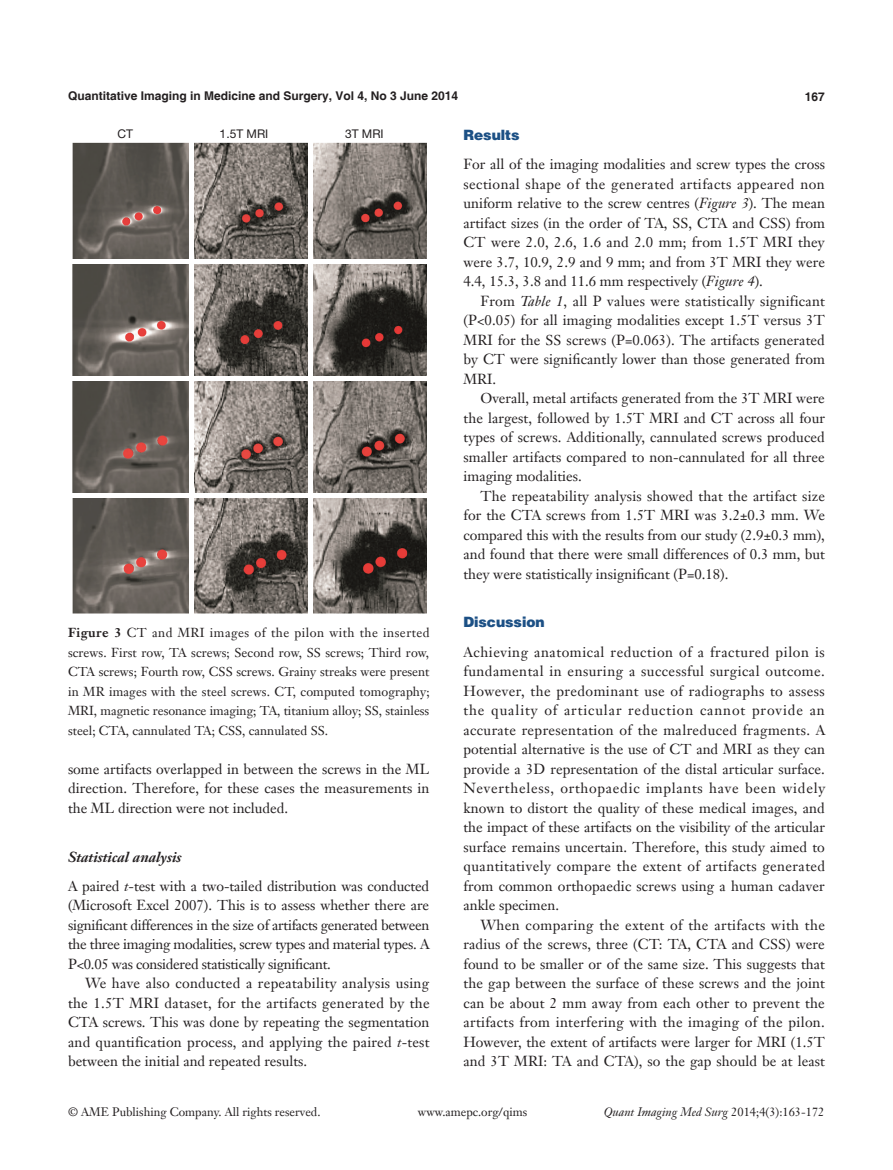
<style>
.page{position:relative;width:893px;height:1170px;background:#fff}
.page>*{position:absolute;margin:0;border:0;box-sizing:border-box;transform-origin:0 0}
.t1{font:14.25px/19.5px "Janson Text LT";color:#231f20;text-align:justify}
.t2{font:900 14.25px "Helvetica";color:#1c5085}
.t3{font:12.75px/19.5px "Janson Text LT";color:#231f20;text-align:justify}
.t4{font:700 12px "Helvetica";color:#231f20}
.t5{font:12px "Janson Text LT";color:#231f20}
.t6{font:italic 12px "Janson Text LT";color:#231f20}
.t7{font:12px "Helvetica Neue LT Pro";color:#231f20}
.s1{font-weight:700}
.s2{font-weight:700;font-style:italic}
.s3{font-style:italic}
.s4{font-style:normal}
</style>
<div class="page">
<img style="left:72px;top:142px;width:355px;height:471px">
<hr style="left:71px;top:259px;width:357px;height:4px;background:#fff">
<hr style="left:71px;top:376px;width:357px;height:4px;background:#fff">
<hr style="left:189px;top:140px;width:4px;height:473px;background:#fff">
<hr style="left:309px;top:140px;width:4px;height:473px;background:#fff">
<hr style="left:71px;top:493px;width:357px;height:4px;background:#fff">
<p class="t4" style="left:68px;top:88px;width:392px">Quantitative Imaging in Medicine and Surgery, Vol 4, No 3 June 2014</p>
<p class="t4" style="left:805px;top:89px;width:22px">167</p>
<p class="t7" style="left:117px;top:126px;width:17px">CT</p>
<p class="t7" style="left:220px;top:126px;width:50px">1.5T MRI</p>
<p class="t7" style="left:345px;top:126px;width:40px">3T MRI</p>
<p class="t3" style="left:68px;top:623px;width:363px"><span class="s1">Figure 3</span> CT and MRI images of the pilon with the inserted screws. First row, TA screws; Second row, SS screws; Third row, CTA screws; Fourth row, CSS screws. Grainy streaks were present in MR images with the steel screws. CT, computed tomography; MRI, magnetic resonance imaging; TA, titanium alloy; SS, stainless steel; CTA, cannulated TA; CSS, cannulated SS.</p>
<p class="t1" style="left:68px;top:759px;width:363px">some artifacts overlapped in between the screws in the ML direction. Therefore, for these cases the measurements in the ML direction were not included.</p>
<p class="t1" style="left:68px;top:841px;width:363px;line-height:29.2px"><span class="s2">Statistical analysis<br></span>A paired <span class="s3">t</span>-test with a two-tailed distribution was conducted</p>
<p class="t1" style="left:68px;top:895px;width:363px">(Microsoft Excel 2007). This is to assess whether there are significant differences in the size of artifacts generated between the three imaging modalities, screw types and material types. A P&lt;0.05 was considered statistically significant.</p>
<p class="t1" style="left:68px;top:973px;width:363px;text-indent:17px">We have also conducted a repeatability analysis using the 1.5T MRI dataset, for the artifacts generated by the CTA screws. This was done by repeating the segmentation and quantification process, and applying the paired <span class="s3">t</span>-test between the initial and repeated results.</p>
<p class="t2" style="left:463px;top:125px;width:58px">Results</p>
<p class="t1" style="left:463px;top:154px;width:363px">For all of the imaging modalities and screw types the cross sectional shape of the generated artifacts appeared non uniform relative to the screw centres (<span class="s3">Figure 3</span>). The mean artifact sizes (in the order of TA, SS, CTA and CSS) from CT were 2.0, 2.6, 1.6 and 2.0 mm; from 1.5T MRI they were 3.7, 10.9, 2.9 and 9 mm; and from 3T MRI they were 4.4, 15.3, 3.8 and 11.6 mm respectively (<span class="s3">Figure 4</span>).</p>
<p class="t1" style="left:463px;top:291px;width:363px;text-indent:17px">From <span class="s3">Table 1</span>, all P values were statistically significant (P&lt;0.05) for all imaging modalities except 1.5T versus 3T MRI for the SS screws (P=0.063). The artifacts generated by CT were significantly lower than those generated from MRI.</p>
<p class="t1" style="left:463px;top:388px;width:363px;text-indent:17px">Overall, metal artifacts generated from the 3T MRI were the largest, followed by 1.5T MRI and CT across all four types of screws. Additionally, cannulated screws produced smaller artifacts compared to non-cannulated for all three imaging modalities.</p>
<p class="t1" style="left:463px;top:486px;width:363px;text-indent:17px">The repeatability analysis showed that the artifact size for the CTA screws from 1.5T MRI was 3.2±0.3 mm. We compared this with the results from our study (2.9±0.3 mm), and found that there were small differences of 0.3 mm, but they were statistically insignificant (P=0.18).</p>
<p class="t2" style="left:463px;top:613px;width:83px">Discussion</p>
<p class="t1" style="left:463px;top:642px;width:363px">Achieving anatomical reduction of a fractured pilon is fundamental in ensuring a successful surgical outcome.<br>However, the predominant use of radiographs to assess the quality of articular reduction cannot provide an accurate representation of the malreduced fragments. A potential alternative is the use of CT and MRI as they can provide a 3D representation of the distal articular surface.<br>Nevertheless, orthopaedic implants have been widely known to distort the quality of these medical images, and the impact of these artifacts on the visibility of the articular surface remains uncertain. Therefore, this study aimed to quantitatively compare the extent of artifacts generated from common orthopaedic screws using a human cadaver ankle specimen.</p>
<p class="t1" style="left:463px;top:914px;width:363px;text-indent:17px">When comparing the extent of the artifacts with the radius of the screws, three (CT: TA, CTA and CSS) were found to be smaller or of the same size. This suggests that the gap between the surface of these screws and the joint can be about 2 mm away from each other to prevent the artifacts from interfering with the imaging of the pilon.<br>However, the extent of artifacts were larger for MRI (1.5T and 3T MRI: TA and CTA), so the gap should be at least</p>
<p class="t5" style="left:68px;top:1104px;width:254px">© AME Publishing Company. All rights reserved.</p>
<p class="t5" style="left:418px;top:1104px;width:111px">www.amepc.org/qims</p>
<p class="t6" style="left:604px;top:1104px;width:222px">Quant Imaging Med Surg <span class="s4">2014;4(3):163-172</span></p>
</div>
